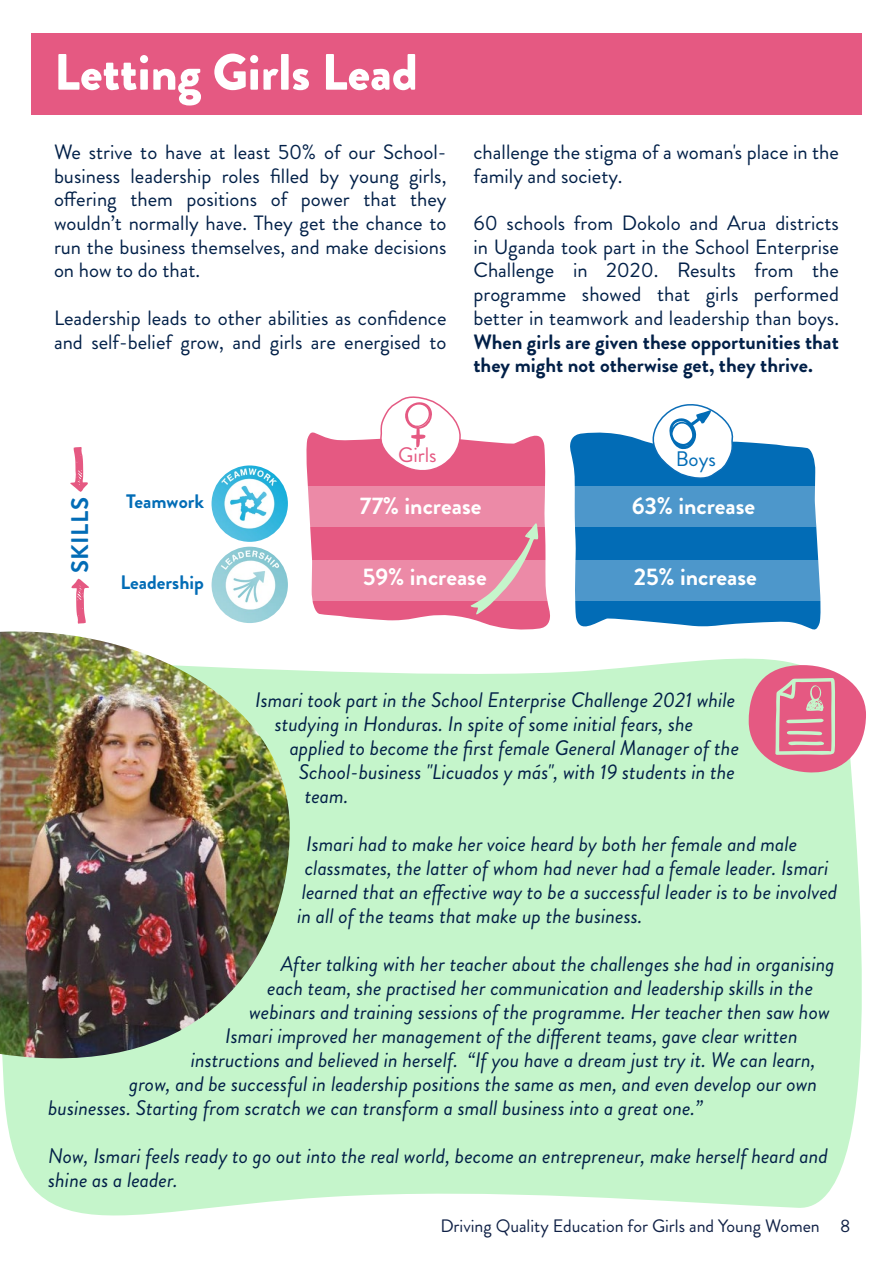
<style>
.page{position:relative;width:893px;height:1263px;background:#fff}
.page>*{position:absolute;margin:0;border:0;box-sizing:border-box;transform-origin:0 0}
.t1{font:900 51px "Brandon Grotesque";color:#fff}
.t2{font:700 24px "Brandon Grotesque";color:#fff}
.t3{font:700 24px "Brandon Grotesque";letter-spacing:.02em;color:#026cb6}
.t4{font:italic 21px/24px "Brandon Grotesque";color:#022048}
.t5{font:21px "Brandon Grotesque";color:#e55982}
.t6{font:21px "Brandon Grotesque";color:#026cb6}
.t7{font:20.7px/23.7px "Brandon Grotesque";color:#022048;text-align:justify}
.t8{font:700 20.7px/23.7px "Brandon Grotesque";color:#022048}
.t9{font:700 19.5px "Brandon Grotesque";color:#026cb6}
.t10{font:18px "Brandon Grotesque";color:#102146}
</style>
<div class="page">
<div style="left:31px;top:33px;width:831px;height:82px;background:#e55982"></div>
<div style="left:2px;top:658px;width:860px;height:558px;background:#c5f5cb"></div>
<img style="left:0;top:631px;width:290px;height:429px">
<svg style="left:70px;top:447px;width:18px;height:45px"></svg>
<svg style="left:71px;top:579px;width:18px;height:45px"></svg>
<svg style="left:306px;top:432px;width:244px;height:198px;fill:#e55982"></svg>
<svg style="left:570px;top:432px;width:251px;height:198px;fill:#026cb6"></svg>
<svg style="left:650px;top:404px;width:85px;height:77px"></svg>
<svg style="left:378px;top:396px;width:85px;height:76px"></svg>
<svg style="left:283px;top:486px;width:533px;height:40px;background:#a59bc0"></svg>
<svg style="left:279px;top:560px;width:541px;height:41px;background:#9b9ec4"></svg>
<img style="left:212px;top:465px;width:76px;height:77px;border-radius:38px">
<img style="left:212px;top:547px;width:76px;height:76px;border-radius:38px">
<svg style="left:471px;top:523px;width:67px;height:91px;background:#e3829b"></svg>
<svg style="left:749px;top:665px;width:117px;height:110px;background:#df8d9e"></svg>
<h1 class="t1" style="left:54px;top:36px;width:365px">Letting Girls Lead</h1>
<p class="t7" style="left:54px;top:140px;width:394px">We strive to have at least 50% of our School&shy;business leadership roles filled by young girls, offering them positions of power that they wouldn’t normally have. They get the chance to run the business themselves, and make decisions on how to do that.</p>
<p class="t7" style="left:54px;top:306px;width:394px">Leadership leads to other abilities as confidence and self-belief grow, and girls are energised to</p>
<p class="t7" style="left:473px;top:140px;width:367px">challenge the stigma of a woman's place in the family and society.</p>
<p class="t7" style="left:473px;top:211px;width:367px">60 schools from Dokolo and Arua districts in Uganda took part in the School Enterprise Challenge in 2020. Results from the programme showed that girls performed better in teamwork and leadership than boys.</p>
<p class="t8" style="left:473px;top:330px;width:367px">When girls are given these opportunities that they might not otherwise get, they thrive.</p>
<p class="t3" style="left:63px;top:573px;width:77px;rotate:-90deg">SKILLS</p>
<p class="t9" style="left:126px;top:488px;width:79px">Teamwork</p>
<p class="t5" style="left:398px;top:440px;width:40px">Girls</p>
<p class="t6" style="left:676px;top:444px;width:42px">Boys</p>
<p class="t2" style="left:360px;top:489px;width:123px">77% increase</p>
<p class="t2" style="left:632px;top:489px;width:125px">63% increase</p>
<p class="t9" style="left:120px;top:569px;width:85px">Leadership</p>
<p class="t2" style="left:363px;top:560px;width:125px">59% increase</p>
<p class="t2" style="left:634px;top:560px;width:125px">25% increase</p>
<p class="t4" style="left:275px;top:688px;width:462px;text-indent:-20px">Ismari took part in the School Enterprise Challenge 2021 while studying in Honduras. In spite of some initial fears, she</p>
<p class="t4" style="left:299px;top:736px;width:442px;text-indent:-9px">applied to become the first female General Manager of the<br>School-business "Licuados y más", with 19 students in the team.</p>
<p class="t4" style="left:306px;top:832px;width:493px">Ismari had to make her voice heard by both her female and male</p>
<p class="t4" style="left:305px;top:856px;width:525px">classmates, the latter of whom had never had a female leader. Ismari</p>
<p class="t4" style="left:302px;top:880px;width:537px">learned that an effective way to be a successful leader is to be involved</p>
<p class="t4" style="left:297px;top:904px;width:347px">in all of the teams that make up the business.</p>
<p class="t4" style="left:281px;top:952px;width:556px">After talking with her teacher about the challenges she had in organising</p>
<p class="t4" style="left:267px;top:976px;width:547px">each team, she practised her communication and leadership skills in the</p>
<p class="t4" style="left:249px;top:1000px;width:582px">webinars and training sessions of the programme. Her teacher then saw how</p>
<p class="t4" style="left:225px;top:1024px;width:574px">Ismari improved her management of the different teams, gave clear written</p>
<p class="t4" style="left:191px;top:1048px;width:626px">instructions and believed in herself. “If you have a dream just try it. We can learn,</p>
<p class="t4" style="left:129px;top:1072px;width:690px">grow, and be successful in leadership positions the same as men, and even develop our own</p>
<p class="t4" style="left:48px;top:1096px;width:656px">businesses. Starting from scratch we can transform a small business into a great one.”</p>
<p class="t4" style="left:48px;top:1144px;width:781px">Now, Ismari feels ready to go out into the real world, become an entrepreneur, make herself heard and shine as a leader.</p>
<p class="t10" style="left:440px;top:1213px;width:411px">Driving Quality Education for Girls and Young Women 8</p>
</div>
